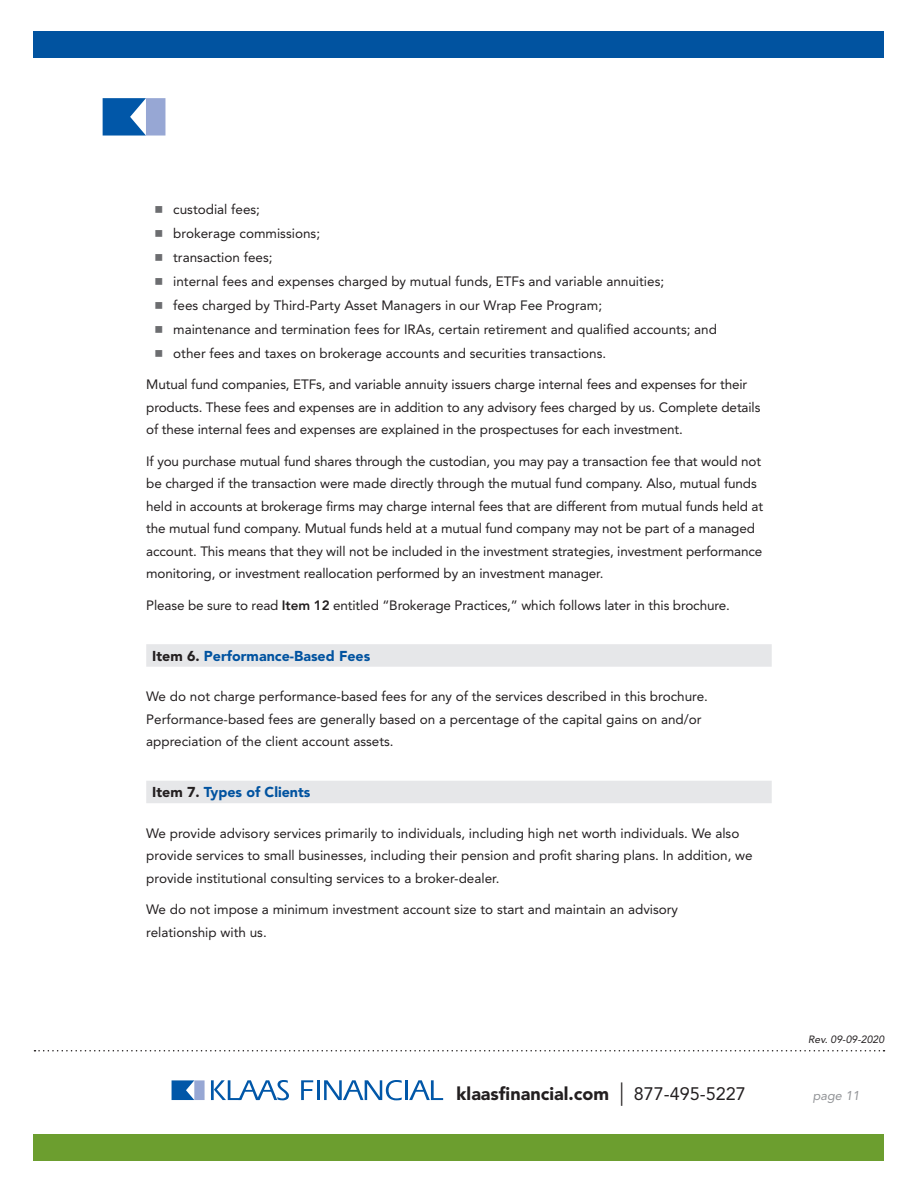
<style>
.page{position:relative;width:918px;height:1188px;background:#fff}
.page>*{position:absolute;margin:0;border:0;box-sizing:border-box;transform-origin:0 0}
.t1{font:900 18px "Avenir";color:#231f20}
.Item_section_-_BARS{font:900 14.25px "Avenir";color:#0153a0}
.BODY_9_16{font:13.5px/22.5px "Avenir";letter-spacing:-.01em;color:#231f20}
.BULLETS{font:13.5px "Avenir";color:#231f20}
.t2{font:italic 12.75px "Avenir";color:#939598}
.t3{font:italic 10.5px "Avenir";color:#231f20}
.s1{font-weight:800}
.s2{color:#231f20}
.s3{font-weight:400;font-size:23.4px}
.s4{font-weight:400}
</style>
<div class="page">
<div style="left:34px;top:32px;width:850px;height:26px;background:#0153a0"></div>
<div style="left:34px;top:1134px;width:850px;height:27px;background:#6c9e2f"></div>
<svg style="left:34px;top:1050px;width:850px;height:2px"></svg>
<svg style="left:211px;top:1080px;width:78px;height:20px"></svg>
<svg style="left:301px;top:1080px;width:12px;height:20px"></svg>
<hr style="left:317px;top:1080px;width:3px;height:20px;background:#0157a8">
<svg style="left:324px;top:1080px;width:78px;height:20px"></svg>
<hr style="left:405px;top:1080px;width:3px;height:20px;background:#0157a8">
<svg style="left:409px;top:1080px;width:34px;height:20px"></svg>
<svg style="left:172px;top:1080px;width:33px;height:20px"></svg>
<svg style="left:103px;top:98px;width:62px;height:38px;background:#5287c1"></svg>
<div style="left:146px;top:644px;width:626px;height:23px;background:#e6e7e9"></div>
<div style="left:146px;top:781px;width:626px;height:22px;background:#e6e7e9"></div>
<p class="BULLETS" style="left:173px;top:201px;width:88px">custodial fees;</p>
<p class="BULLETS" style="left:173px;top:225px;width:148px">brokerage commissions;</p>
<p class="BULLETS" style="left:173px;top:249px;width:101px">transaction fees;</p>
<p class="BULLETS" style="left:173px;top:273px;width:492px">internal fees and expenses charged by mutual funds, ETFs and variable annuities;</p>
<p class="BULLETS" style="left:173px;top:297px;width:430px">fees charged by Third-Party Asset Managers in our Wrap Fee Program;</p>
<p class="BULLETS" style="left:173px;top:321px;width:545px">maintenance and termination fees for IRAs, certain retirement and qualified accounts; and</p>
<p class="BULLETS" style="left:173px;top:345px;width:435px">other fees and taxes on brokerage accounts and securities transactions.</p>
<p class="BODY_9_16" style="left:146px;top:373px;width:616px">Mutual fund companies, ETFs, and variable annuity issuers charge internal fees and expenses for their products. These fees and expenses are in addition to any advisory fees charged by us. Complete details of these internal fees and expenses are explained in the prospectuses for each investment.</p>
<p class="BODY_9_16" style="left:146px;top:450px;width:618px">If you purchase mutual fund shares through the custodian, you may pay a transaction fee that would not be charged if the transaction were made directly through the mutual fund company. Also, mutual funds held in accounts at brokerage firms may charge internal fees that are different from mutual funds held at the mutual fund company. Mutual funds held at a mutual fund company may not be part of a managed account. This means that they will not be included in the investment strategies, investment performance monitoring, or investment reallocation performed by an investment manager.</p>
<p class="BODY_9_16" style="left:146px;top:594px;width:585px">Please be sure to read <span class="s1">Item 12</span> entitled “Brokerage Practices,” which follows later in this brochure.</p>
<p class="Item_section_-_BARS" style="left:152px;top:647px;width:220px"><span class="s2">Item 6.</span> Performance-Based Fees</p>
<p class="BODY_9_16" style="left:146px;top:685px;width:563px">We do not charge performance-based fees for any of the services described in this brochure.<br>Performance-based fees are generally based on a percentage of the capital gains on and/or appreciation of the client account assets.</p>
<p class="Item_section_-_BARS" style="left:152px;top:784px;width:160px"><span class="s2">Item 7.</span> Types of Clients</p>
<p class="BODY_9_16" style="left:146px;top:822px;width:608px">We provide advisory services primarily to individuals, including high net worth individuals. We also provide services to small businesses, including their pension and profit sharing plans. In addition, we provide institutional consulting services to a broker-dealer.</p>
<p class="BODY_9_16" style="left:146px;top:898px;width:533px">We do not impose a minimum investment account size to start and maintain an advisory relationship with us.</p>
<p class="t3" style="left:808px;top:1033px;width:78px">Rev. 09-09-2020</p>
<h1 class="t1" style="left:457px;top:1083px;width:291px">klaasfinancial.com <span class="s3">|</span> <span class="s4">877-495-5227</span></h1>
<p class="t2" style="left:813px;top:1088px;width:49px">page 11</p>
</div>
